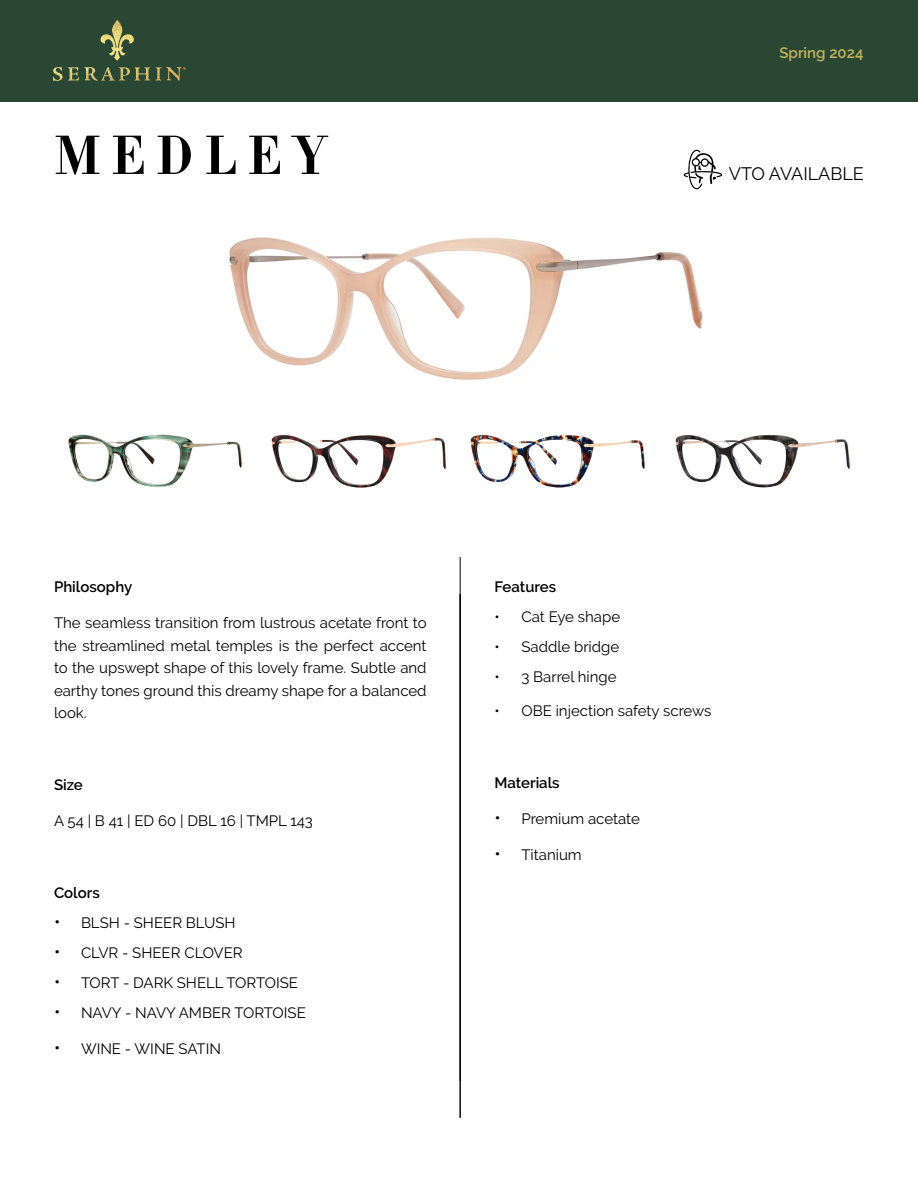
<style>
.page{position:relative;width:918px;height:1188px;background:#fff}
.page>*{position:absolute;margin:0;border:0;box-sizing:border-box;transform-origin:0 0}
.t1{font:54px "Didot HTF B06 Bold";letter-spacing:.2em;color:#000}
.t2{font:18px "Raleway";color:#000}
.t3{font:15px/22.5px "Raleway";color:#000;text-align:justify}
.t4{font:600 15px "Raleway";color:#000}
.t5{font:600 15px "Raleway";color:#c1b55b}
.s1{font-size:18px}
</style>
<div class="page">
<div style="left:0;top:0;width:918px;height:102px;background:#2a4734"></div>
<img style="left:53px;top:67px;width:10px;height:14px">
<img style="left:68px;top:67px;width:11px;height:14px">
<img style="left:84px;top:67px;width:14px;height:14px">
<img style="left:101px;top:67px;width:14px;height:14px">
<img style="left:119px;top:67px;width:11px;height:14px">
<img style="left:134px;top:67px;width:16px;height:14px">
<img style="left:155px;top:67px;width:7px;height:14px">
<img style="left:166px;top:67px;width:16px;height:14px">
<img style="left:100px;top:20px;width:34px;height:41px">
<svg style="left:684px;top:149px;width:38px;height:41px"></svg>
<hr style="left:460px;top:557px;width:1px;height:524px;background:#000">
<hr style="left:460px;top:594px;width:1px;height:524px;background:#000">
<img style="left:229px;top:237px;width:474px;height:143px">
<img style="left:68px;top:434px;width:379px;height:54px">
<img style="left:675px;top:434px;width:176px;height:54px">
<img style="left:470px;top:434px;width:176px;height:54px">
<h1 class="t1" style="left:54px;top:121px;width:274px">MEDLEY</h1>
<p class="t5" style="left:779px;top:44px;width:86px">Spring 2024</p>
<p class="t2" style="left:729px;top:164px;width:137px">VTO AVAILABLE</p>
<p class="t4" style="left:54px;top:578px;width:80px">Philosophy</p>
<p class="t3" style="left:54px;top:612px;width:374px">The seamless transition from lustrous acetate front to the streamlined metal temples is the perfect accent to the upswept shape of this lovely frame. Subtle and earthy tones ground this dreamy shape for a balanced look.</p>
<p class="t4" style="left:54px;top:776px;width:30px">Size</p>
<p class="t3" style="left:54px;top:810px;width:261px">A 54 | B 41 | ED 60 | DBL 16 | TMPL 143</p>
<p class="t4" style="left:54px;top:884px;width:47px">Colors</p>
<p class="t3" style="left:54px;top:912px;width:183px"><span class="s1">•</span> BLSH - SHEER BLUSH</p>
<p class="t3" style="left:54px;top:942px;width:190px"><span class="s1">•</span> CLVR - SHEER CLOVER</p>
<p class="t3" style="left:54px;top:972px;width:246px"><span class="s1">•</span> TORT - DARK SHELL TORTOISE</p>
<p class="t3" style="left:54px;top:1002px;width:253px"><span class="s1">•</span> NAVY - NAVY AMBER TORTOISE</p>
<p class="t3" style="left:54px;top:1038px;width:169px"><span class="s1">•</span> WINE - WINE SATIN</p>
<p class="t4" style="left:494px;top:578px;width:63px">Features</p>
<p class="t3" style="left:494px;top:605px;width:127px">• Cat Eye shape</p>
<p class="t3" style="left:494px;top:635px;width:126px">• Saddle bridge</p>
<p class="t3" style="left:494px;top:665px;width:124px">• 3 Barrel hinge</p>
<p class="t3" style="left:494px;top:700px;width:219px">• OBE injection safety screws</p>
<p class="t4" style="left:494px;top:774px;width:67px">Materials</p>
<p class="t3" style="left:494px;top:808px;width:147px"><span class="s1">•</span> Premium acetate</p>
<p class="t3" style="left:494px;top:844px;width:89px"><span class="s1">•</span> Titanium</p>
</div>
